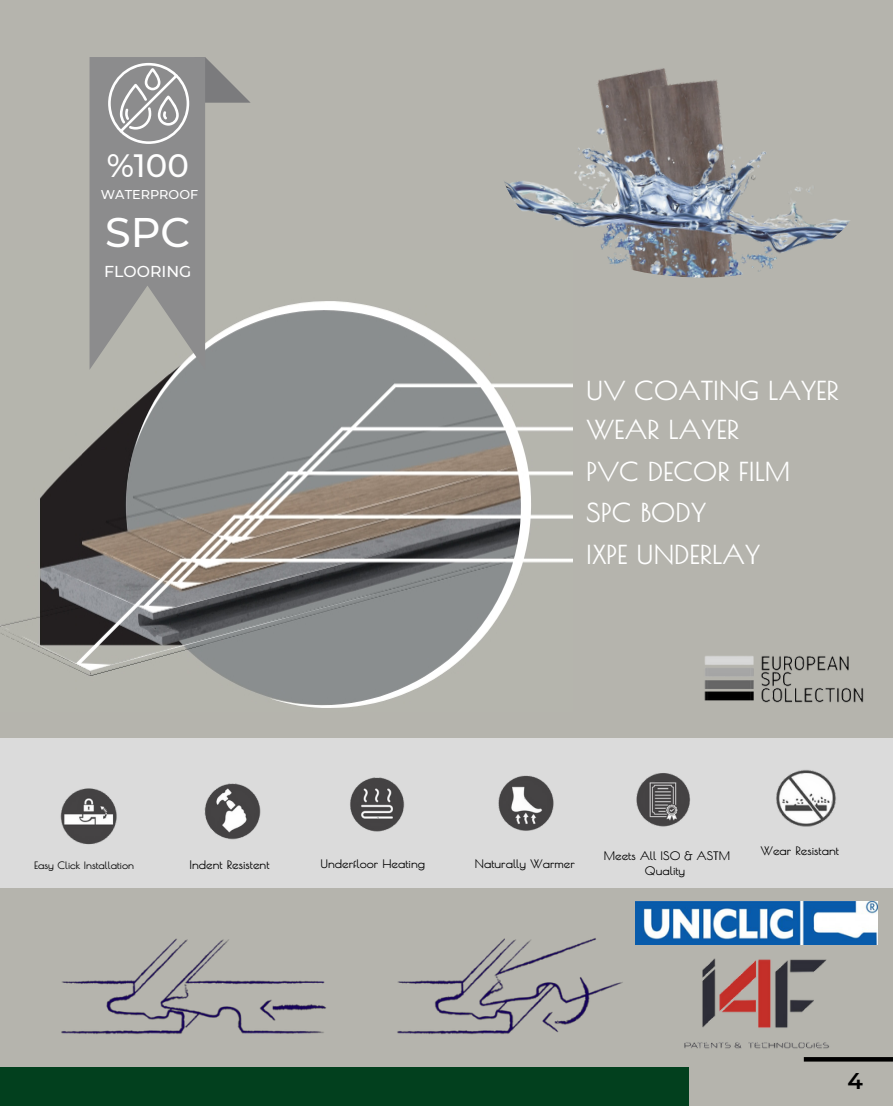
<style>
.page{position:relative;width:893px;height:1106px;background:#fff}
.page>*{position:absolute;margin:0;border:0;box-sizing:border-box;transform-origin:0 0}
.t1{font:500 41.25px "Montserrat";color:#fff}
.t2{font:500 32.25px "Montserrat";color:#fff}
.t3{font:700 25.65px "Poiret One";color:#fff}
.t4{font:600 22.8px "Montserrat";color:#000}
.t5{font:500 15.75px "Montserrat";color:#fff}
.t6{font:500 12.75px "Montserrat";color:#fff}
.t7{font:700 11.55px/15.3px "Poiret One";color:#000;text-align:center}
.t8{font:700 10.05px "Poiret One";color:#000}
</style>
<div class="page">
<div style="left:0;top:0;width:892px;height:1106px;background:#b5b4ad"></div>
<img style="left:0;top:301px;width:572px;height:407px">
<div style="left:0;top:738px;width:892px;height:149px;background:#dbdbdb"></div>
<img style="left:37px;top:938px;width:590px;height:130px">
<img style="left:635px;top:901px;width:241px;height:24px">
<svg style="left:89px;top:57px;width:161px;height:313px"></svg>
<img style="left:60px;top:788px;width:57px;height:57px">
<img style="left:776px;top:769px;width:60px;height:58px">
<img style="left:204px;top:783px;width:57px;height:57px">
<img style="left:498px;top:775px;width:56px;height:56px">
<img style="left:350px;top:777px;width:55px;height:55px">
<img style="left:636px;top:773px;width:55px;height:54px">
<img style="left:704px;top:656px;width:160px;height:47px">
<div style="left:0;top:1068px;width:688px;height:38px;background:#02401e"></div>
<svg style="left:884px;top:1057px;width:8px;height:4px"></svg>
<img style="left:627px;top:925px;width:257px;height:157px">
<img style="left:504px;top:68px;width:346px;height:210px">
<p class="t2" style="left:107px;top:145px;width:84px">%100</p>
<p class="t6" style="left:101px;top:187px;width:99px">WATERPROOF</p>
<p class="t1" style="left:105px;top:207px;width:87px">SPC</p>
<p class="t5" style="left:104px;top:261px;width:89px">FLOORING</p>
<p class="t3" style="left:586px;top:375px;width:254px">UV COATING LAYER</p>
<p class="t3" style="left:586px;top:414px;width:154px">WEAR LAYER</p>
<p class="t3" style="left:586px;top:457px;width:205px">PVC DECOR FILM</p>
<p class="t3" style="left:586px;top:497px;width:121px">SPC BODY</p>
<p class="t3" style="left:586px;top:539px;width:175px">IXPE UNDERLAY</p>
<p class="t8" style="left:34px;top:859px;width:101px">Easy Click Installation</p>
<p class="t7" style="left:189px;top:856px;width:82px">Indent Resistent</p>
<p class="t7" style="left:320px;top:855px;width:106px">Underfloor Heating</p>
<p class="t7" style="left:474px;top:855px;width:101px">Naturally Warmer</p>
<p class="t7" style="left:603px;top:848px;width:128px">Meets All ISO &amp; ASTM<br>Quality</p>
<p class="t7" style="left:760px;top:842px;width:80px">Wear Resistant</p>
<p class="t4" style="left:847px;top:1067px;width:17px">4</p>
</div>
